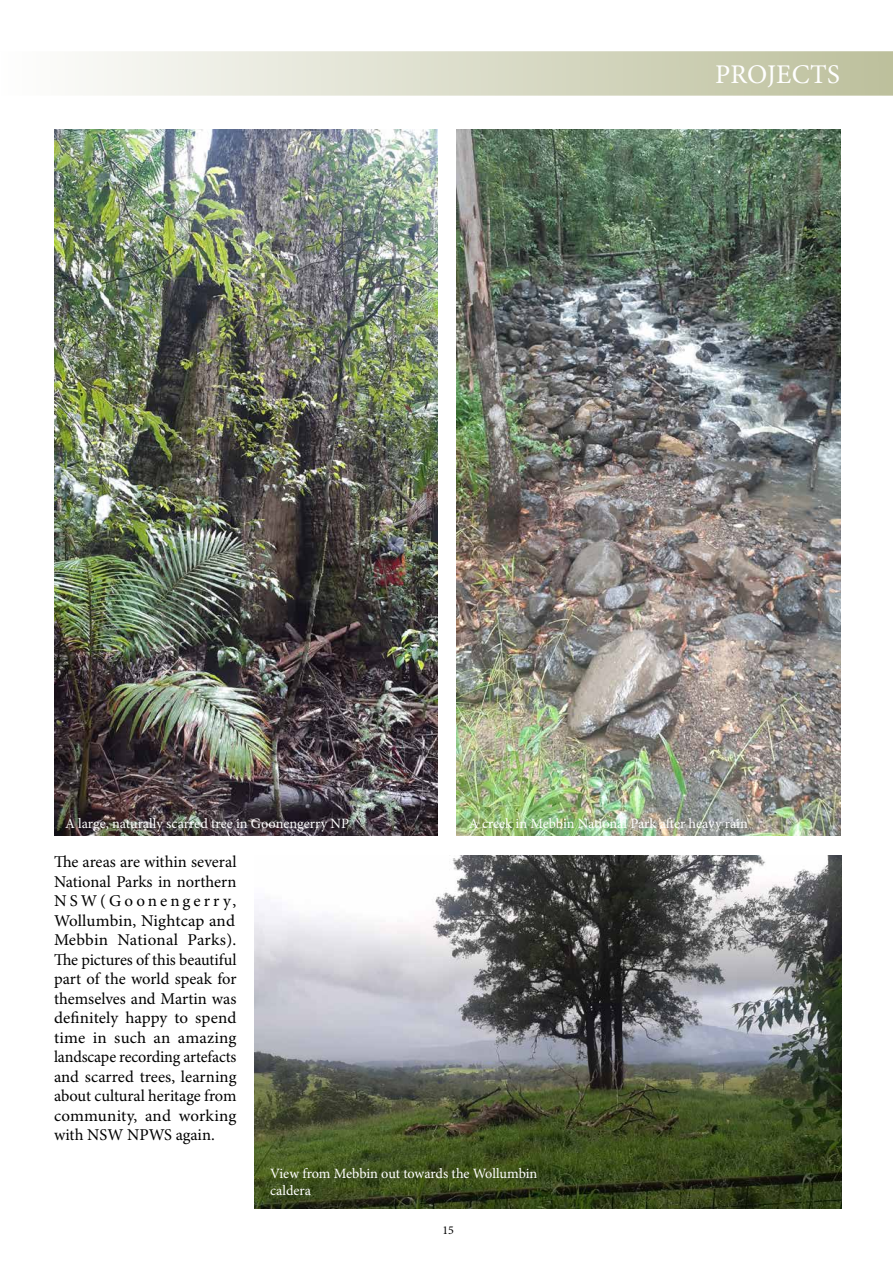
<style>
.page{position:relative;width:893px;height:1263px;background:#fff}
.page>*{position:absolute;margin:0;border:0;box-sizing:border-box;transform-origin:0 0}
.t1{font:27px "Minion Pro";letter-spacing:.01em;color:#fff}
.t2{font:16.5px/19.5px "Minion Pro";color:#000;text-align:justify}
.t3{font:14.25px/17.1px "Minion Pro";letter-spacing:-.005em;color:#fff}
.t4{font:12px "Minion Pro";color:#000}
</style>
<div class="page">
<div style="left:0;top:51px;width:893px;height:45px;background:linear-gradient(to right,#fefefe,#bdc09c)"></div>
<img style="left:54px;top:129px;width:383px;height:707px">
<img style="left:457px;top:129px;width:383px;height:707px">
<img style="left:255px;top:855px;width:586px;height:353px">
<h1 class="t1" style="left:715px;top:58px;width:127px">PROJECTS</h1>
<p class="t3" style="left:65px;top:815px;width:286px">A large, naturally scarred tree in Goonengerry NP</p>
<p class="t3" style="left:469px;top:816px;width:280px">A creek in Mebbin National Park after heavy rain</p>
<p class="t2" style="left:54px;top:853px;width:184px">The areas are within several National Parks in northern NSW(Goonengerry, Wollumbin, Nightcap and Mebbin National Parks).<br>The pictures of this beautiful part of the world speak for themselves and Martin was definitely happy to spend time in such an amazing landscape recording artefacts and scarred trees, learning about cultural heritage from community, and working with NSW NPWS again.</p>
<p class="t3" style="left:270px;top:1165px;width:269px">View from Mebbin out towards the Wollumbin caldera</p>
<p class="t4" style="left:442px;top:1223px;width:13px">15</p>
</div>
